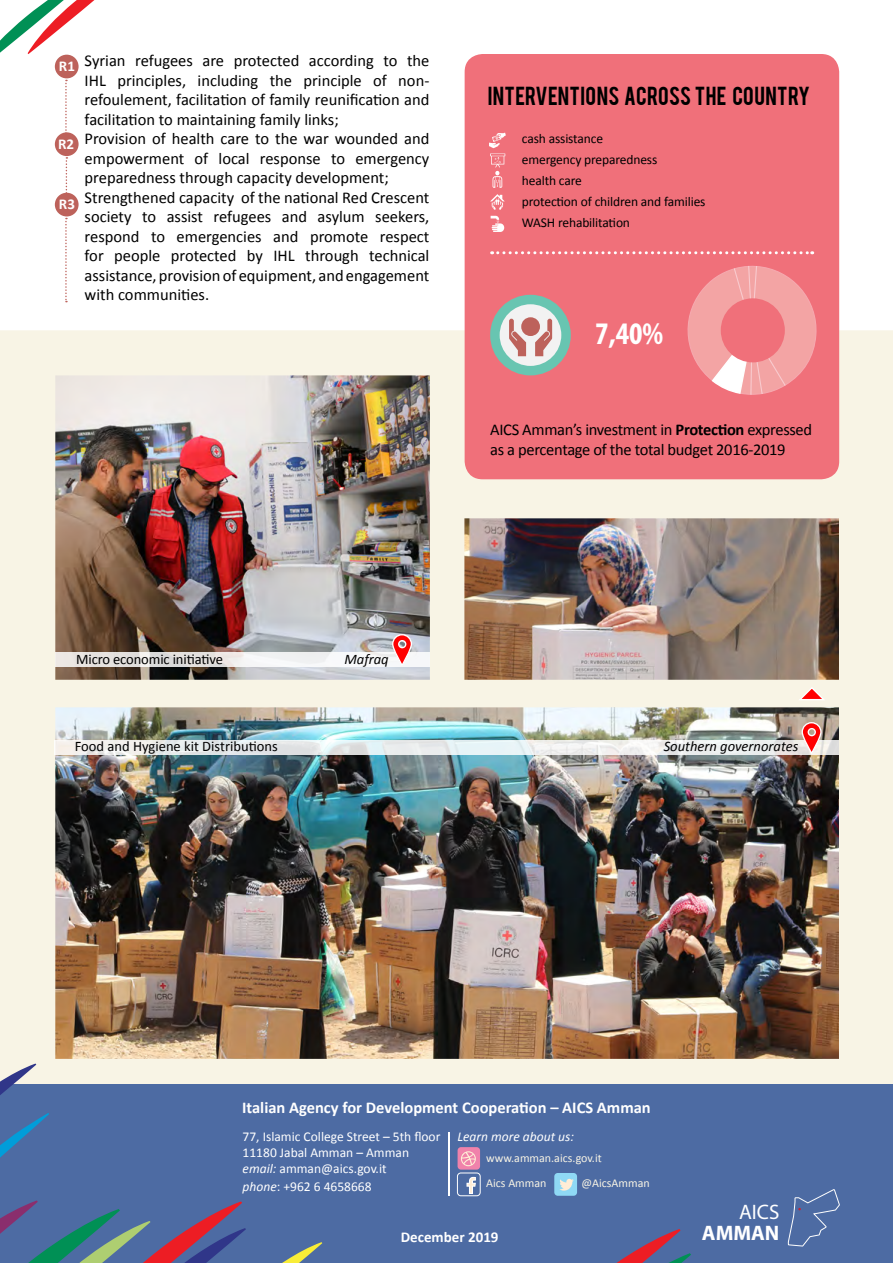
<style>
.page{position:relative;width:893px;height:1263px;background:#fff}
.page>*{position:absolute;margin:0;border:0;box-sizing:border-box;transform-origin:0 0}
.t1{font:700 condensed 31.5px "Myriad Pro";color:#fff}
.t2{font:700 21px "Myriad Pro";color:#fff}
.t3{font:21px "Myriad Pro";color:#fff}
.t4{font:20.55px "Bebas";letter-spacing:.015em;color:#000}
.t5{font:16.5px/19.5px "Calibri";color:#000}
.t6{font:16.5px/19.5px "Calibri";letter-spacing:-.02em;color:#000}
.t7{font:700 16.5px "Calibri";color:#fff}
.t8{font:700 15px "Calibri";color:#fff}
.t9{font:14.55px "Calibri";color:#000}
.t10{font:italic 14.55px "Calibri";color:#000}
.t11{font:13.5px/21px "Calibri";letter-spacing:-.01em;color:#000}
.t12{font:13.5px/16.2px "Calibri";color:#fff}
.t13{font:italic 13.5px "Calibri";color:#fff}
.t14{font:12px "Calibri";color:#f8f4e5}
.s1{font-weight:700}
.s2{font-style:italic}
</style>
<div class="page">
<div style="left:0;top:330px;width:893px;height:754px;background:#f8f4e5"></div>
<img style="left:55px;top:707px;width:784px;height:352px">
<img style="left:55px;top:375px;width:375px;height:305px">
<svg style="left:55px;top:652px;width:375px;height:15px"></svg>
<svg style="left:391px;top:633px;width:22px;height:34px"></svg>
<div style="left:55px;top:55px;width:24px;height:23px;background:#bd625b;border-radius:50%"></div>
<svg style="left:65px;top:80px;width:2px;height:51px"></svg>
<div style="left:55px;top:132px;width:24px;height:24px;background:#bd625b;border-radius:50%"></div>
<svg style="left:66px;top:157px;width:1px;height:36px"></svg>
<div style="left:55px;top:193px;width:24px;height:23px;background:#bd625b;border-radius:50%"></div>
<svg style="left:65px;top:218px;width:2px;height:84px"></svg>
<div style="left:465px;top:54px;width:374px;height:425px;background:#f0707a;border-radius:18px"></div>
<svg style="left:495px;top:299px;width:71px;height:72px;background:#cbe4df"></svg>
<div style="left:490px;top:295px;width:81px;height:80px;border:9px solid #68c5b1;border-radius:50%"></div>
<svg style="left:492px;top:251px;width:321px;height:3px"></svg>
<svg style="left:509px;top:317px;width:43px;height:39px;background:#d6a6a2"></svg>
<svg style="left:491px;top:216px;width:13px;height:16px"></svg>
<svg style="left:489px;top:133px;width:17px;height:15px"></svg>
<svg style="left:490px;top:194px;width:15px;height:16px"></svg>
<svg style="left:490px;top:154px;width:15px;height:34px"></svg>
<img style="left:464px;top:518px;width:375px;height:162px">
<svg style="left:54px;top:740px;width:785px;height:15px"></svg>
<svg style="left:801px;top:721px;width:21px;height:33px"></svg>
<svg style="left:797px;top:686px;width:29px;height:15px"></svg>
<div style="left:0;top:1084px;width:893px;height:179px;background:#4d6ba3"></div>
<hr style="left:448px;top:1132px;width:1px;height:64px;background:#fff">
<div style="left:458px;top:1147px;width:22px;height:22px;background:#f082ab;border-radius:3px"></div>
<svg style="left:461px;top:1151px;width:15px;height:15px"></svg>
<div style="left:457px;top:1172px;width:24px;height:24px;background:#4d6ba3;border:1px solid #fff;border-radius:3px"></div>
<svg style="left:466px;top:1176px;width:10px;height:18px"></svg>
<div style="left:554px;top:1173px;width:23px;height:23px;background:#8fd9f5;border-radius:3px"></div>
<svg style="left:559px;top:1179px;width:15px;height:11px"></svg>
<svg style="left:0;top:0;width:95px;height:73px"></svg>
<svg style="left:616px;top:1229px;width:75px;height:34px"></svg>
<svg style="left:0;top:1063px;width:322px;height:200px"></svg>
<svg style="left:687px;top:265px;width:130px;height:130px"></svg>
<div style="left:721px;top:298px;width:64px;height:64px;background:#f0707a;border-radius:50%"></div>
<svg style="left:788px;top:1189px;width:52px;height:57px"></svg>
<p class="t8" style="left:59px;top:56px;width:18px">R1</p>
<p class="t8" style="left:58px;top:134px;width:18px">R2</p>
<p class="t8" style="left:59px;top:194px;width:18px">R3</p>
<p class="t5" style="left:85px;top:51px;width:346px">Syrian refugees are protected according to the IHL principles, including the principle of non&shy;refoulement, facilitation of family reunification and facilitation to maintaining family links;<br>Provision of health care to the war wounded and empowerment of local response to emergency preparedness through capacity development; Strengthened capacity of the national Red Crescent society to assist refugees and asylum seekers, respond to emergencies and promote respect for people protected by IHL through technical assistance, provision of equipment, and engagement with communities.</p>
<p class="t4" style="left:488px;top:81px;width:324px">INTERVENTIONS ACROSS THE COUNTRY</p>
<p class="t11" style="left:522px;top:128px;width:185px">cash assistance<br>emergency preparedness<br>health care<br>protection of children and families<br>WASH rehabilitation</p>
<h1 class="t1" style="left:595px;top:314px;width:70px">7,40%</h1>
<p class="t6" style="left:490px;top:420px;width:324px">AICS Amman’s investment in <span class="s1">Protection</span> expressed as a percentage of the total budget 2016-2019</p>
<p class="t9" style="left:76px;top:649px;width:148px">Micro economic initiative</p>
<p class="t10" style="left:344px;top:649px;width:46px">Mafraq</p>
<p class="t9" style="left:75px;top:737px;width:204px">Food and Hygiene kit Distributions</p>
<p class="t10" style="left:664px;top:736px;width:136px">Southern governorates</p>
<p class="t7" style="left:242px;top:1097px;width:410px">Italian Agency for Development Cooperation – AICS Amman</p>
<p class="t12" style="left:243px;top:1128px;width:199px">77, Islamic College Street – 5th floor<br>11180 Jabal Amman – Amman <span class="s2">email:</span> amman@aics.gov.it</p>
<p class="t12" style="left:243px;top:1178px;width:130px"><span class="s2">phone</span>: +962 6 4658668</p>
<p class="t14" style="left:486px;top:1175px;width:62px">Aics Amman</p>
<p class="t14" style="left:581px;top:1175px;width:70px">@AicsAmman</p>
<p class="t13" style="left:457px;top:1127px;width:118px">Learn more about us:</p>
<p class="t14" style="left:486px;top:1150px;width:117px">www.amman.aics.gov.it</p>
<p class="t8" style="left:401px;top:1227px;width:99px">December 2019</p>
<p class="t3" style="left:739px;top:1199px;width:42px">AICS</p>
<p class="t2" style="left:702px;top:1219px;width:76px">AMMAN</p>
</div>
